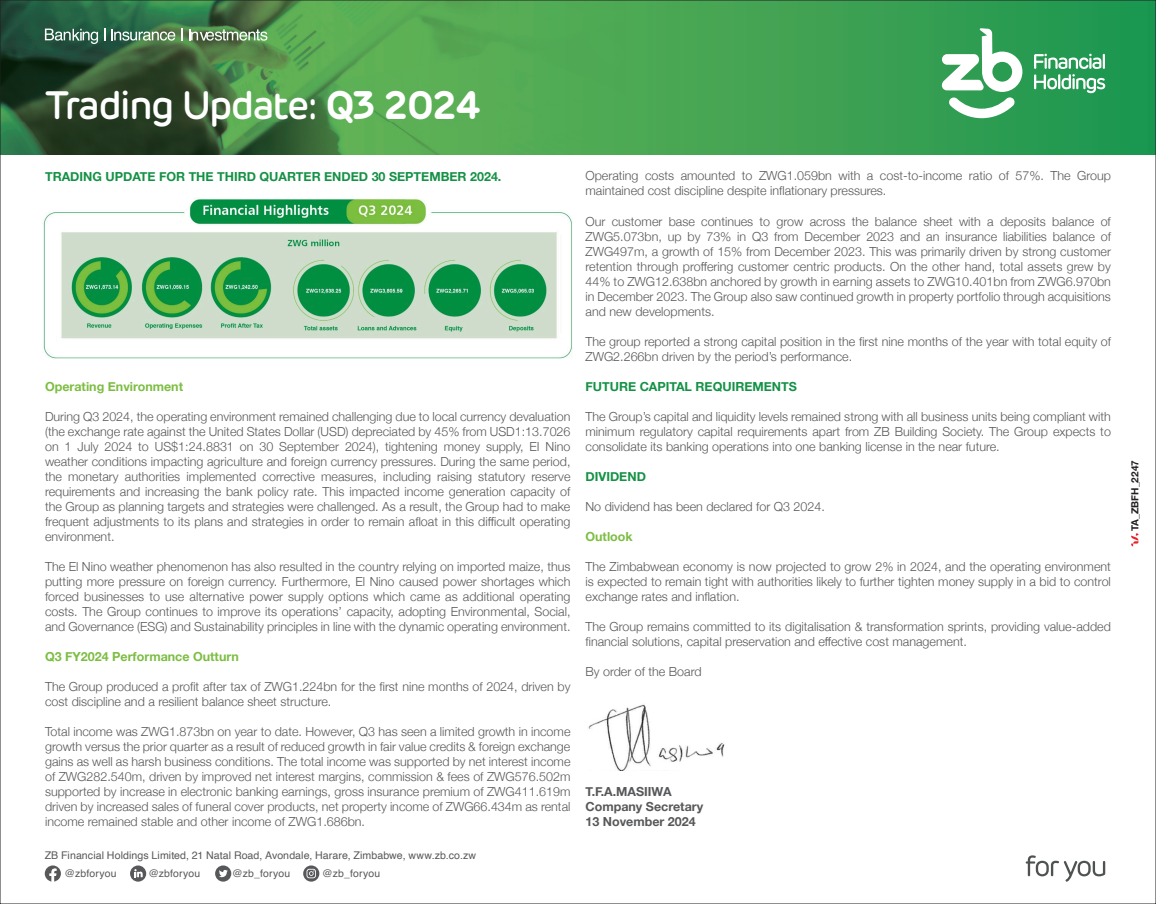
<style>
.page{position:relative;width:1156px;height:904px;background:#fff}
.page>*{position:absolute;margin:0;border:0;box-sizing:border-box;transform-origin:0 0}
.t1{font:500 39.5px "Rubrik";letter-spacing:-.05em;color:#fff}
.t2{font:300 12.5px/15px "Helvetica Neue";color:#57585a;text-align:justify}
.t3{font:700 12.5px "Helvetica Neue";color:#149145}
.t4{font:700 12.5px "Helvetica Neue";color:#7cbd42}
.t5{font:700 12.5px "Helvetica Neue";color:#57585a}
.t6{font:10.62px "Helvetica";letter-spacing:.005em;color:#57585a}
.t7{font:10.5px "Helvetica";letter-spacing:.015em;color:#57585a}
.t8{font:700 9.88px "Helvetica Neue";color:#231f20}
.s1{font-weight:600}
</style>
<div class="page">
<img style="left:2px;top:2px;width:1151px;height:152px">
<div style="left:215px;top:865px;width:16px;height:16px;background:#57585a;border-radius:50%"></div>
<svg style="left:219px;top:870px;width:9px;height:7px"></svg>
<svg style="left:303px;top:865px;width:16px;height:16px"></svg>
<svg style="left:306px;top:868px;width:10px;height:10px"></svg>
<svg style="left:45px;top:865px;width:16px;height:16px"></svg>
<svg style="left:130px;top:865px;width:16px;height:16px"></svg>
<svg style="left:1033px;top:54px;width:71px;height:39px"></svg>
<svg style="left:940px;top:28px;width:82px;height:90px"></svg>
<svg style="left:1025px;top:855px;width:79px;height:26px"></svg>
<svg style="left:45px;top:29px;width:53px;height:15px"></svg>
<svg style="left:104px;top:29px;width:1px;height:12px"></svg>
<svg style="left:112px;top:29px;width:63px;height:12px"></svg>
<svg style="left:181px;top:29px;width:2px;height:12px"></svg>
<svg style="left:189px;top:29px;width:78px;height:12px"></svg>
<img style="left:43px;top:199px;width:529px;height:160px">
<img style="left:588px;top:704px;width:137px;height:66px">
<svg style="left:1131px;top:533px;width:7px;height:13px"></svg>
<p class="t1" style="left:45px;top:81px;width:437px">Trading Update: <span class="s1">Q3 2024</span></p>
<p class="t3" style="left:45px;top:166px;width:458px">TRADING UPDATE FOR THE THIRD QUARTER ENDED 30 SEPTEMBER 2024.</p>
<p class="t4" style="left:45px;top:376px;width:139px">Operating Environment</p>
<p class="t2" style="left:45px;top:408px;width:527px">During Q3 2024, the operating environment remained challenging due to local currency devaluation (the exchange rate against the United States Dollar (USD) depreciated by 45% from USD1:13.7026 on 1 July 2024 to US$1:24.8831 on 30 September 2024), tightening money supply, EI Nino weather conditions impacting agriculture and foreign currency pressures. During the same period, the monetary authorities implemented corrective measures, including raising statutory reserve requirements and increasing the bank policy rate. This impacted income generation capacity of the Group as planning targets and strategies were challenged. As a result, the Group had to make frequent adjustments to its plans and strategies in order to remain afloat in this difficult operating environment.</p>
<p class="t2" style="left:45px;top:558px;width:527px">The El Nino weather phenomenon has also resulted in the country relying on imported maize, thus putting more pressure on foreign currency. Furthermore, El Nino caused power shortages which forced businesses to use alternative power supply options which came as additional operating costs. The Group continues to improve its operations’ capacity, adopting Environmental, Social, and Governance (ESG) and Sustainability principles in line with the dynamic operating environment.</p>
<p class="t4" style="left:45px;top:646px;width:195px">Q3 FY2024 Performance Outturn</p>
<p class="t2" style="left:45px;top:678px;width:527px">The Group produced a profit after tax of ZWG1.224bn for the first nine months of 2024, driven by cost discipline and a resilient balance sheet structure.</p>
<p class="t2" style="left:45px;top:723px;width:527px">Total income was ZWG1.873bn on year to date. However, Q3 has seen a limited growth in income growth versus the prior quarter as a result of reduced growth in fair value credits &amp; foreign exchange gains as well as harsh business conditions. The total income was supported by net interest income of ZWG282.540m, driven by improved net interest margins, commission &amp; fees of ZWG576.502m supported by increase in electronic banking earnings, gross insurance premium of ZWG411.619m driven by increased sales of funeral cover products, net property income of ZWG66.434m as rental income remained stable and other income of ZWG1.686bn.</p>
<p class="t6" style="left:45px;top:846px;width:433px">ZB Financial Holdings Limited, 21 Natal Road, Avondale, Harare, Zimbabwe, www.zb.co.zw</p>
<p class="t7" style="left:65px;top:864px;width:53px">@zbforyou</p>
<p class="t7" style="left:148px;top:864px;width:53px">@zbforyou</p>
<p class="t7" style="left:232px;top:864px;width:59px">@zb_foryou</p>
<p class="t7" style="left:322px;top:864px;width:59px">@zb_foryou</p>
<p class="t2" style="left:585px;top:168px;width:527px">Operating costs amounted to ZWG1.059bn with a cost-to-income ratio of 57%. The Group maintained cost discipline despite inflationary pressures.</p>
<p class="t2" style="left:585px;top:213px;width:527px">Our customer base continues to grow across the balance sheet with a deposits balance of ZWG5.073bn, up by 73% in Q3 from December 2023 and an insurance liabilities balance of ZWG497m, a growth of 15% from December 2023. This was primarily driven by strong customer retention through proffering customer centric products. On the other hand, total assets grew by 44% to ZWG12.638bn anchored by growth in earning assets to ZWG10.401bn from ZWG6.970bn in December 2023. The Group also saw continued growth in property portfolio through acquisitions and new developments.</p>
<p class="t2" style="left:585px;top:333px;width:527px">The group reported a strong capital position in the first nine months of the year with total equity of<br>ZWG2.266bn driven by the period’s performance.</p>
<p class="t3" style="left:585px;top:376px;width:213px">FUTURE CAPITAL REQUIREMENTS</p>
<p class="t2" style="left:585px;top:408px;width:527px">The Group’s capital and liquidity levels remained strong with all business units being compliant with minimum regulatory capital requirements apart from ZB Building Society. The Group expects to consolidate its banking operations into one banking license in the near future.</p>
<p class="t3" style="left:585px;top:466px;width:62px">DIVIDEND</p>
<p class="t2" style="left:585px;top:498px;width:241px">No dividend has been declared for Q3 2024.</p>
<p class="t4" style="left:585px;top:526px;width:49px">Outlook</p>
<p class="t2" style="left:585px;top:558px;width:527px">The Zimbabwean economy is now projected to grow 2% in 2024, and the operating environment is expected to remain tight with authorities likely to further tighten money supply in a bid to control exchange rates and inflation.</p>
<p class="t2" style="left:585px;top:618px;width:527px">The Group remains committed to its digitalisation &amp; transformation sprints, providing value-added financial solutions, capital preservation and effective cost management.</p>
<p class="t2" style="left:585px;top:663px;width:118px">By order of the Board</p>
<p class="t5" style="left:585px;top:781px;width:88px">T.F.A.MASIIWA</p>
<p class="t5" style="left:585px;top:796px;width:119px">Company Secretary</p>
<p class="t5" style="left:585px;top:811px;width:112px">13 November 2024</p>
<p class="t8" style="left:1126px;top:531px;width:72px;rotate:-90deg">TA_ZBFH_2247</p>
</div>
